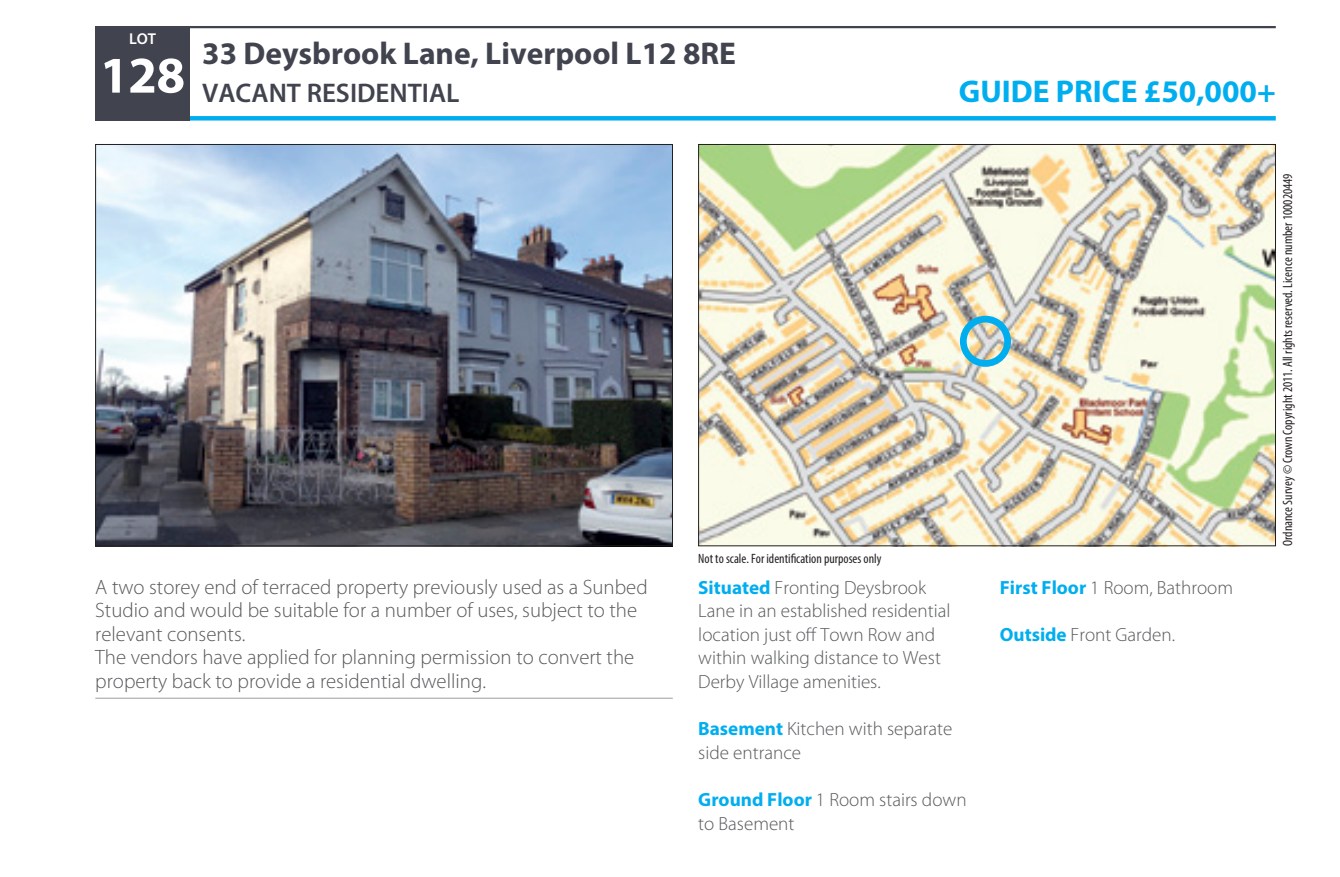
<style>
.page{position:relative;width:1340px;height:877px;background:#fff}
.page>*{position:absolute;margin:0;border:0;box-sizing:border-box;transform-origin:0 0}
.t1{font:700 31.5px "Myriad Pro";color:#41444e}
.t2{font:700 31.5px "Myriad Pro";color:#00aeef}
.t3{font:600 27px "Myriad Pro";color:#41444e}
.t4{font:300 20.7px/23.6px "Myriad Pro";color:#57595b}
.t5{font:300 19.12px/23.6px "Myriad Pro";color:#57595b}
.t6{font:600 15.75px "Myriad Pro";color:#fff}
.t7{font:condensed 13.5px "Myriad Pro";color:#231f20}
.s1{font-weight:700;color:#00aeef}
</style>
<div class="page">
<img style="left:97px;top:146px;width:573px;height:398px">
<img style="left:700px;top:146px;width:573px;height:398px">
<div style="left:959px;top:316px;width:52px;height:51px;border:7px solid #00aeef;border-radius:50%"></div>
<hr style="left:95px;top:697px;width:577px;height:1px;background:#a7a9ac">
<hr style="left:95px;top:116px;width:1180px;height:4px;background:#00aeef">
<hr style="left:95px;top:26px;width:1180px;height:2px;background:#41444e">
<div style="left:95px;top:26px;width:95px;height:94px;background:#41444e"></div>
<p class="t6" style="left:129px;top:29px;width:29px">LOT</p>
<h1 class="t1" style="left:202px;top:33px;width:535px">33 Deysbrook Lane, Liverpool L12 8RE</h1>
<h2 class="t3" style="left:100px;top:75px;width:361px"><sup>128</sup> VACANT RESIDENTIAL</h2>
<h1 class="t2" style="left:958px;top:70px;width:318px">Guide Price £50,000+</h1>
<p class="t4" style="left:95px;top:574px;width:554px">A two storey end of terraced property previously used as a Sunbed Studio and would be suitable for a number of uses, subject to the relevant consents.<br>The vendors have applied for planning permission to convert the property back to provide a residential dwelling.</p>
<p class="t7" style="left:698px;top:550px;width:185px">Not to scale. For identification purposes only</p>
<p class="t5" style="left:698px;top:575px;width:254px"><span class="s1">Situated</span> Fronting Deysbrook<br>Lane in an established residential location just off Town Row and within walking distance to West<br>Derby Village amenities.</p>
<p class="t5" style="left:698px;top:716px;width:255px"><span class="s1">Basement</span> Kitchen with separate side entrance</p>
<p class="t5" style="left:698px;top:787px;width:270px"><span class="s1">Ground Floor</span> 1 Room stairs down to Basement</p>
<p class="t5" style="left:999px;top:575px;width:235px"><span class="s1">First Floor</span> 1 Room, Bathroom</p>
<p class="t5" style="left:999px;top:622px;width:177px"><span class="s1">Outside</span> Front Garden.</p>
<p class="t7" style="left:1279px;top:546px;width:374px;rotate:-90deg">Ordnance Survey © Crown Copyright 2011. All rights reserved. Licence number 100020449</p>
</div>
